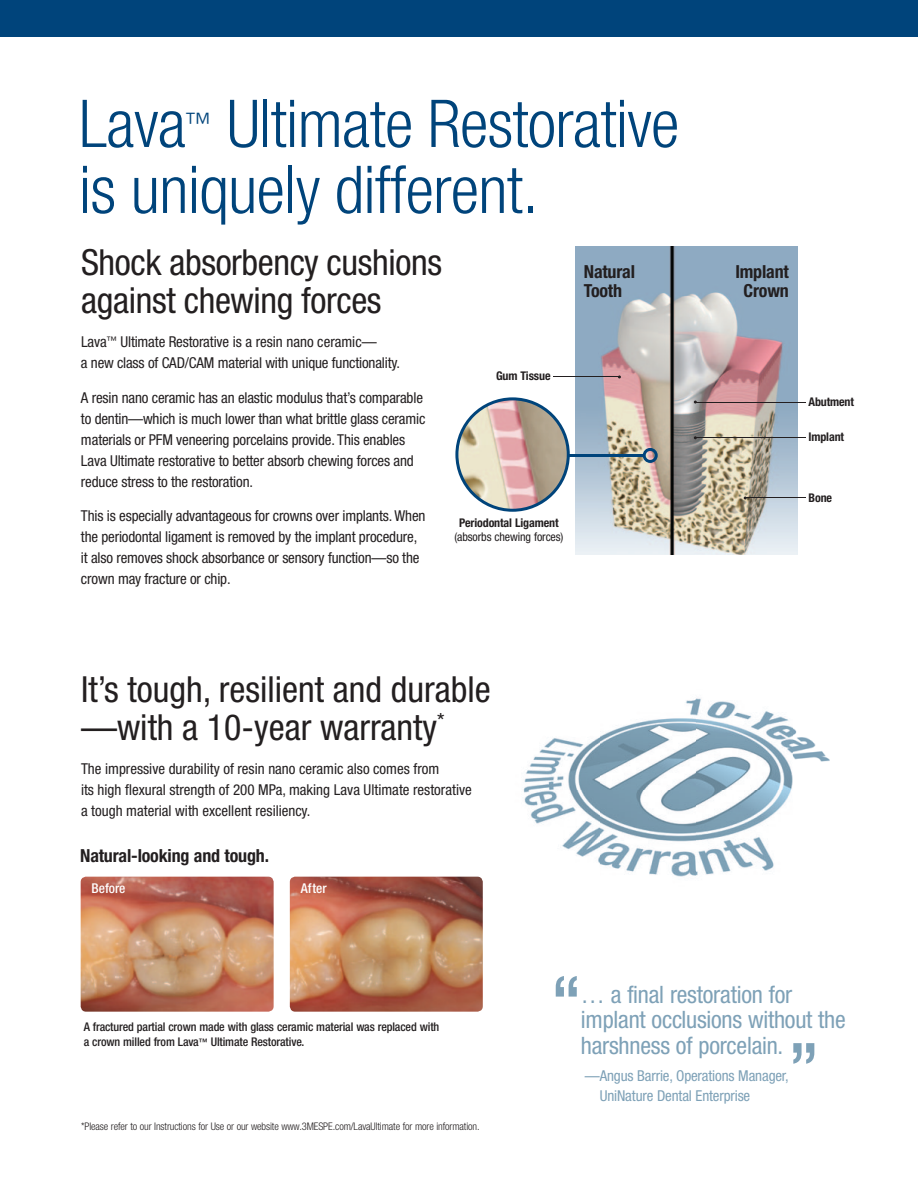
<style>
.page{position:relative;width:918px;height:1188px;background:#fff}
.page>*{position:absolute;margin:0;border:0;box-sizing:border-box;transform-origin:0 0}
.t1{font:500 condensed 72px "Helvetica Neue";color:#7ea1b7}
.t2{font:300 condensed 66px/66px "Helvetica Neue";letter-spacing:-.01em;color:#00447b}
.t3{font:condensed 36px/37.5px "Helvetica Neue";letter-spacing:-.005em;color:#231f20}
.t4{font:300 condensed 27px "Helvetica Neue";color:#00447b}
.t5{font:condensed 24px/25.5px "Helvetica Neue";letter-spacing:-.01em;color:#7ea1b7}
.t6{font:700 condensed 18px/19.4px "Helvetica Neue";letter-spacing:-.01em;color:#231f20}
.t7{font:condensed 15px/21px "Helvetica Neue";letter-spacing:-.01em;color:#231f20}
.t8{font:condensed 15px/19.5px "Helvetica Neue";letter-spacing:-.01em;color:#7ea1b7}
.t9{font:500 condensed 13.5px "Helvetica Neue";color:#fff}
.t10{font:500 condensed 12px/15px "Helvetica Neue";letter-spacing:-.01em;color:#231f20}
.t11{font:700 condensed 12px "Helvetica Neue";letter-spacing:-.01em;color:#231f20}
.t12{font:condensed 12px "Helvetica Neue";letter-spacing:-.01em;color:#231f20}
.t13{font:300 condensed 10.5px "Helvetica Neue";letter-spacing:-.01em;color:#231f20}
.s1{font-size:9px}
</style>
<div class="page">
<div style="left:0;top:0;width:918px;height:37px;background:#00447b"></div>
<img style="left:523px;top:698px;width:307px;height:179px">
<img style="left:576px;top:247px;width:222px;height:307px">
<svg style="left:455px;top:397px;width:115px;height:115px"></svg>
<hr style="left:567px;top:454px;width:77px;height:3px;background:#00447b">
<svg style="left:643px;top:448px;width:15px;height:15px"></svg>
<hr style="left:553px;top:377px;width:66px;height:1px;background:#231f20">
<hr style="left:745px;top:498px;width:61px;height:1px;background:#231f20">
<hr style="left:695px;top:437px;width:111px;height:1px;background:#231f20">
<hr style="left:695px;top:402px;width:111px;height:1px;background:#231f20">
<img style="left:81px;top:877px;width:193px;height:135px">
<img style="left:290px;top:877px;width:193px;height:135px">
<h2 class="t2" style="left:79px;top:90px;width:602px;text-indent:148px">Ultimate Restorative is uniquely different.</h2>
<h3 class="t3" style="left:81px;top:243px;width:363px">Shock absorbency cushions against chewing forces</h3>
<p class="t7" style="left:81px;top:331px;width:321px">Lava<sup>™</sup> Ultimate Restorative is a resin nano ceramic—<br>a new class of CAD/CAM material with unique functionality.</p>
<p class="t7" style="left:81px;top:387px;width:346px">A resin nano ceramic has an elastic modulus that’s comparable to dentin—which is much lower than what brittle glass ceramic materials or PFM veneering porcelains provide. This enables Lava Ultimate restorative to better absorb chewing forces and reduce stress to the restoration.</p>
<p class="t7" style="left:81px;top:505px;width:346px">This is especially advantageous for crowns over implants. When the periodontal ligament is removed by the implant procedure, it also removes shock absorbance or sensory function—so the crown may fracture or chip.</p>
<h2 class="t2" style="left:79px;top:90px;width:109px">Lava</h2>
<h3 class="t4" style="left:185px;top:107px;width:28px">™</h3>
<p class="t6" style="left:584px;top:262px;width:53px">Natural<br>Tooth</p>
<p class="t6" style="left:735px;top:262px;width:55px;text-align:center">Implant<br>Crown</p>
<p class="t11" style="left:496px;top:369px;width:56px">Gum Tissue</p>
<p class="t11" style="left:459px;top:516px;width:101px">Periodontal Ligament</p>
<p class="t12" style="left:454px;top:530px;width:111px">(absorbs chewing forces)</p>
<p class="t11" style="left:808px;top:395px;width:47px">Abutment</p>
<p class="t11" style="left:808px;top:430px;width:37px">Implant</p>
<p class="t11" style="left:808px;top:491px;width:25px">Bone</p>
<h3 class="t3" style="left:81px;top:670px;width:411px">It’s tough, resilient and durable —with a 10-year warranty<sup>*</sup></h3>
<p class="t7" style="left:81px;top:758px;width:392px">The impressive durability of resin nano ceramic also comes from<br>its high flexural strength of 200 MPa, making Lava Ultimate restorative a tough material with excellent resiliency.</p>
<p class="t6" style="left:80px;top:846px;width:190px">Natural-looking and tough.</p>
<p class="t9" style="left:92px;top:880px;width:35px">Before</p>
<p class="t9" style="left:301px;top:880px;width:27px">After</p>
<p class="t10" style="left:84px;top:1019px;width:357px">A fractured partial crown made with glass ceramic material was replaced with a crown milled from Lava<span class="s1">™</span> Ultimate Restorative.</p>
<p class="t13" style="left:81px;top:1120px;width:400px">* Please refer to our Instructions for Use or our website www.3MESPE.com/LavaUltimate for more information.</p>
<h1 class="t1" style="left:551px;top:959px;width:32px">“</h1>
<h3 class="t5" style="left:581px;top:981px;width:266px">… a final restoration for implant occlusions without the harshness of porcelain.</h3>
<p class="t8" style="left:600px;top:1066px;width:190px;text-indent:-15px">— Angus Barrie, Operations Manager,<br>UniNature Dental Enterprise</p>
<h1 class="t1" style="left:789px;top:1026px;width:32px">”</h1>
</div>
